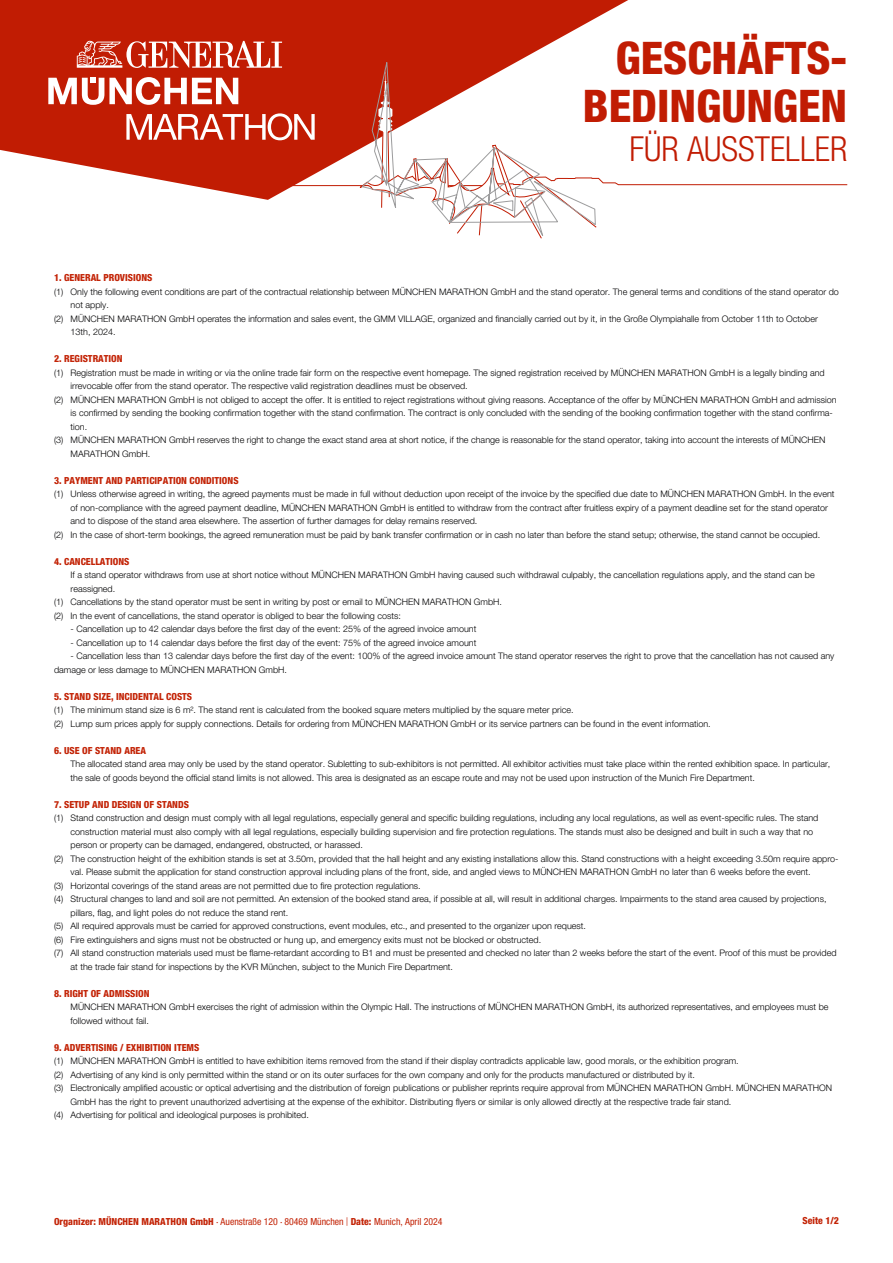
<style>
.page{position:relative;width:893px;height:1263px;background:#fff}
.page>*{position:absolute;margin:0;border:0;box-sizing:border-box;transform-origin:0 0}
.t1{font:45px/48px "Helvetica Neue LT 87 Hv Cn";color:#c11c03;text-align:right}
.t2{font:34.5px "Helvetica Neue LT 47 Lt Cn";color:#c11c03}
.t3{font:9.75px "Helvetica Neue LT 87 Hv Cn";color:#c32407}
.t4{font:9.75px "Helvetica Neue LT 57 Cn";color:#c32407}
.t5{font:9px/13.5px "Helvetica Neue LT 45 Lt";color:#020203}
.s1{font-family:"Helvetica Neue LT 87 Hv Cn"}
.s2{font-family:"Akrobat"}
</style>
<div class="page">
<svg style="left:0;top:0;width:628px;height:200px;fill:#c11c03"></svg>
<svg style="left:77px;top:41px;width:205px;height:27px"></svg>
<svg style="left:126px;top:113px;width:163px;height:27px"></svg>
<svg style="left:48px;top:77px;width:190px;height:28px"></svg>
<svg style="left:289px;top:12px;width:559px;height:188px"></svg>
<svg style="left:359px;top:62px;width:238px;height:177px"></svg>
<h1 class="t1" style="left:583px;top:33px;width:266px">GESCHÄFTS-<br>BEDINGUNGEN</h1>
<h2 class="t2" style="left:630px;top:129px;width:219px">FÜR AUSSTELLER</h2>
<p class="t3" style="left:54px;top:272px;width:100px">1. GENERAL PROVISIONS</p>
<p class="t5" style="left:54px;top:285px;width:786px">(1) Only the following event conditions are part of the contractual relationship between MÜNCHEN MARATHON GmbH and the stand operator. The general terms and conditions of the stand operator do</p>
<p class="t5" style="left:70px;top:298px;width:40px">not apply.</p>
<p class="t5" style="left:54px;top:312px;width:765px">(2) MÜNCHEN MARATHON GmbH operates the information and sales event, the GMM VILLAGE, organized and financially carried out by it, in the Große Olympiahalle from October 11th to October</p>
<p class="t5" style="left:70px;top:325px;width:47px">13th, 2024.</p>
<p class="t3" style="left:54px;top:353px;width:70px">2. REGISTRATION</p>
<p class="t5" style="left:54px;top:366px;width:772px">(1) Registration must be made in writing or via the online trade fair form on the respective event homepage. The signed registration received by MÜNCHEN MARATHON GmbH is a legally binding and</p>
<p class="t5" style="left:70px;top:379px;width:399px">irrevocable offer from the stand operator. The respective valid registration deadlines must be observed.</p>
<p class="t5" style="left:54px;top:393px;width:784px">(2) MÜNCHEN MARATHON GmbH is not obliged to accept the offer. It is entitled to reject registrations without giving reasons. Acceptance of the offer by MÜNCHEN MARATHON GmbH and admission</p>
<p class="t5" style="left:70px;top:406px;width:764px">is confirmed by sending the booking confirmation together with the stand confirmation. The contract is only concluded with the sending of the booking confirmation together with the stand confirma-</p>
<p class="t5" style="left:70px;top:420px;width:18px">tion.</p>
<p class="t5" style="left:54px;top:433px;width:773px">(3) MÜNCHEN MARATHON GmbH reserves the right to change the exact stand area at short notice, if the change is reasonable for the stand operator, taking into account the interests of MÜNCHEN</p>
<p class="t5" style="left:70px;top:447px;width:81px">MARATHON GmbH.</p>
<p class="t3" style="left:54px;top:474px;width:186px">3. PAYMENT AND PARTICIPATION CONDITIONS</p>
<p class="t5" style="left:54px;top:487px;width:782px">(1) Unless otherwise agreed in writing, the agreed payments must be made in full without deduction upon receipt of the invoice by the specified due date to MÜNCHEN MARATHON GmbH. In the event</p>
<p class="t5" style="left:70px;top:501px;width:759px">of non-compliance with the agreed payment deadline, MÜNCHEN MARATHON GmbH is entitled to withdraw from the contract after fruitless expiry of a payment deadline set for the stand operator</p>
<p class="t5" style="left:70px;top:514px;width:408px">and to dispose of the stand area elsewhere. The assertion of further damages for delay remains reserved.</p>
<p class="t5" style="left:54px;top:528px;width:768px">(2) In the case of short-term bookings, the agreed remuneration must be paid by bank transfer confirmation or in cash no later than before the stand setup; otherwise, the stand cannot be occupied.</p>
<p class="t3" style="left:54px;top:555px;width:77px">4. CANCELLATIONS</p>
<p class="t5" style="left:70px;top:568px;width:746px">If a stand operator withdraws from use at short notice without MÜNCHEN MARATHON GmbH having caused such withdrawal culpably, the cancellation regulations apply, and the stand can be</p>
<p class="t5" style="left:70px;top:582px;width:46px">reassigned.</p>
<p class="t5" style="left:54px;top:595px;width:450px">(1) Cancellations by the stand operator must be sent in writing by post or email to MÜNCHEN MARATHON GmbH.</p>
<p class="t5" style="left:54px;top:609px;width:348px">(2) In the event of cancellations, the stand operator is obliged to bear the following costs:</p>
<p class="t5" style="left:70px;top:622px;width:407px">- Cancellation up to 42 calendar days before the first day of the event: 25% of the agreed invoice amount</p>
<p class="t5" style="left:70px;top:636px;width:407px">- Cancellation up to 14 calendar days before the first day of the event: 75% of the agreed invoice amount</p>
<p class="t5" style="left:54px;top:649px;width:782px;text-indent:16px">- Cancellation less than 13 calendar days before the first day of the event: 100% of the agreed invoice amount The stand operator reserves the right to prove that the cancellation has not caused any damage or less damage to MÜNCHEN MARATHON GmbH.</p>
<p class="t3" style="left:54px;top:690px;width:140px">5. STAND SIZE, INCIDENTAL COSTS</p>
<p class="t5" style="left:54px;top:703px;width:658px">(1) The minimum stand size is 6 m². The stand rent is calculated from the booked square meters multiplied by the square meter price.<br>(2) Lump sum prices apply for supply connections. Details for ordering from MÜNCHEN MARATHON GmbH or its service partners can be found in the event information.</p>
<p class="t3" style="left:54px;top:744px;width:94px">6. USE OF STAND AREA</p>
<p class="t5" style="left:70px;top:757px;width:761px">The allocated stand area may only be used by the stand operator. Subletting to sub-exhibitors is not permitted. All exhibitor activities must take place within the rented exhibition space. In particular, the sale of goods beyond the official stand limits is not allowed. This area is designated as an escape route and may not be used upon instruction of the Munich Fire Department.</p>
<p class="t3" style="left:54px;top:798px;width:136px">7. SETUP AND DESIGN OF STANDS</p>
<p class="t5" style="left:54px;top:811px;width:766px">(1) Stand construction and design must comply with all legal regulations, especially general and specific building regulations, including any local regulations, as well as event-specific rules. The stand</p>
<p class="t5" style="left:70px;top:825px;width:744px">construction material must also comply with all legal regulations, especially building supervision and fire protection regulations. The stands must also be designed and built in such a way that no</p>
<p class="t5" style="left:70px;top:838px;width:294px">person or property can be damaged, endangered, obstructed, or harassed.</p>
<p class="t5" style="left:54px;top:852px;width:786px">(2) The construction height of the exhibition stands is set at 3.50m, provided that the hall height and any existing installations allow this. Stand constructions with a height exceeding 3.50m require appro-</p>
<p class="t5" style="left:70px;top:865px;width:742px">val. Please submit the application for stand construction approval including plans of the front, side, and angled views to MÜNCHEN MARATHON GmbH no later than 6 weeks before the event.</p>
<p class="t5" style="left:54px;top:879px;width:368px">(3) Horizontal coverings of the stand areas are not permitted due to fire protection regulations.</p>
<p class="t5" style="left:54px;top:892px;width:774px">(4) Structural changes to land and soil are not permitted. An extension of the booked stand area, if possible at all, will result in additional charges. Impairments to the stand area caused by projections,</p>
<p class="t5" style="left:70px;top:906px;width:219px">pillars, flag, and light poles do not reduce the stand rent.</p>
<p class="t5" style="left:54px;top:919px;width:533px">(5) All required approvals must be carried for approved constructions, event modules, etc., and presented to the organizer upon request.</p>
<p class="t5" style="left:54px;top:933px;width:489px">(6) Fire extinguishers and signs must not be obstructed or hung up, and emergency exits must not be blocked or obstructed.</p>
<p class="t5" style="left:54px;top:946px;width:784px">(7) All stand construction materials used must be flame-retardant according to B1 and must be presented and checked no later than 2 weeks before the start of the event. Proof of this must be provided</p>
<p class="t5" style="left:70px;top:960px;width:384px">at the trade fair stand for inspections by the KVR München, subject to the Munich Fire Department.</p>
<p class="t3" style="left:54px;top:987px;width:97px">8. RIGHT OF ADMISSION</p>
<p class="t5" style="left:70px;top:1000px;width:759px">MÜNCHEN MARATHON GmbH exercises the right of admission within the Olympic Hall. The instructions of MÜNCHEN MARATHON GmbH, its authorized representatives, and employees must be followed without fail.</p>
<p class="t3" style="left:54px;top:1041px;width:147px">9. ADVERTISING / EXHIBITION ITEMS</p>
<p class="t5" style="left:54px;top:1054px;width:686px">(1) MÜNCHEN MARATHON GmbH is entitled to have exhibition items removed from the stand if their display contradicts applicable law, good morals, or the exhibition program.</p>
<p class="t5" style="left:54px;top:1068px;width:642px">(2) Advertising of any kind is only permitted within the stand or on its outer surfaces for the own company and only for the products manufactured or distributed by it.</p>
<p class="t5" style="left:54px;top:1081px;width:779px">(3) Electronically amplified acoustic or optical advertising and the distribution of foreign publications or publisher reprints require approval from MÜNCHEN MARATHON GmbH. MÜNCHEN MARATHON</p>
<p class="t5" style="left:70px;top:1095px;width:662px">GmbH has the right to prevent unauthorized advertising at the expense of the exhibitor. Distributing flyers or similar is only allowed directly at the respective trade fair stand.</p>
<p class="t5" style="left:54px;top:1108px;width:256px">(4) Advertising for political and ideological purposes is prohibited.</p>
<p class="t4" style="left:54px;top:1216px;width:390px"><span class="s1">Organizer: MÜNCHEN MARATHON GmbH</span> <span class="s2">•</span> Auenstraße 120 <span class="s2">•</span> 80469 München <span class="s2">|</span> <span class="s1">Date:</span> Munich, April 2024</p>
<p class="t3" style="left:803px;top:1214px;width:38px">Seite 1/2</p>
</div>
